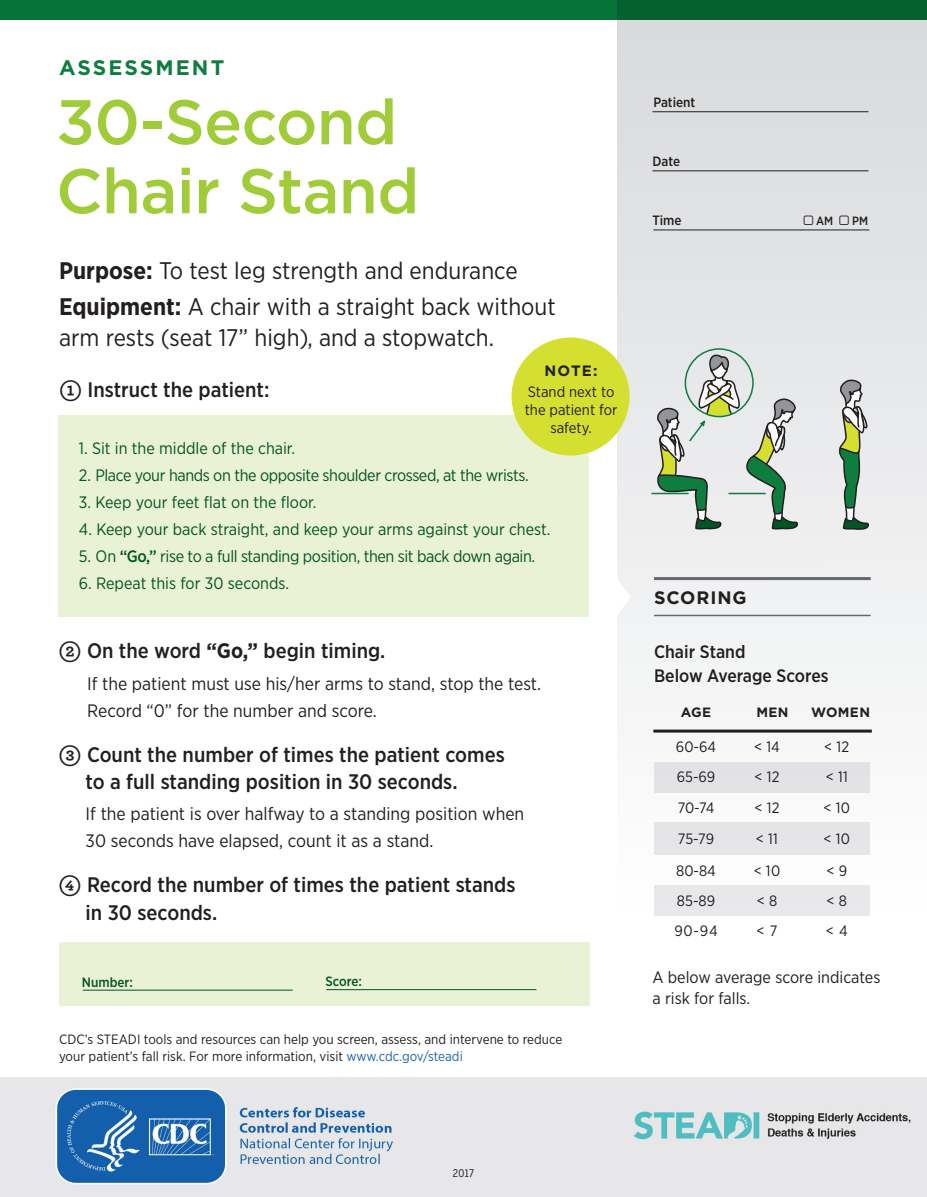
<style>
.page{position:relative;width:927px;height:1197px;background:#fff}
.page>*{position:absolute;margin:0;border:0;box-sizing:border-box;transform-origin:0 0}
.t1{font:500 63px/69px "Gotham";letter-spacing:-.01em;color:#a1cc3a}
.t2{font:24px/31.5px "Gotham Narrow";color:#231f20}
.t3{font:500 21px/27px "Gotham Narrow";color:#231f20}
.t4{font:700 21px "Gotham";letter-spacing:.1em;color:#0f7d3e}
.t5{font:18px/27px "Gotham Narrow";color:#231f20}
.t6{font:500 18px "Gotham Narrow";color:#231f20}
.t7{font:700 18px "Gotham";letter-spacing:.05em;color:#231f20}
.t8{font:16.5px "Gotham Narrow";color:#025525}
.t9{font:16.5px "Gotham Narrow";letter-spacing:-.025em;color:#025525}
.t10{font:16.5px/21px "Gotham Narrow";color:#231f20}
.t11{font:15px/21px "Gotham Narrow";color:#231f20;text-align:center}
.t12{font:13.5px/16.5px "Gotham Narrow";color:#231f20}
.t13{font:500 13.5px "Gotham Narrow";color:#231f20}
.t14{font:500 13.5px "Gotham Narrow";color:#025525}
.t15{font:700 13.5px "Gotham";letter-spacing:.025em;color:#231f20}
.t16{font:500 12px "Gotham Narrow";color:#231f20}
.t17{font:condensed 10.5px "Benton Sans";color:#221e1f}
.s1{font-weight:700}
.s2{font-family:"Archer";font-weight:700}
.s3{font-family:"Gotham";font-weight:700}
.s4{font-weight:500}
.s5{color:#2065a9}
</style>
<div class="page">
<div style="left:0;top:0;width:927px;height:19px;background:#057238"></div>
<div style="left:59px;top:942px;width:531px;height:64px;background:#e9f2d4"></div>
<div style="left:58px;top:416px;width:531px;height:201px;background:#e9f2d4"></div>
<hr style="left:83px;top:990px;width:210px;height:1px;background:#025525">
<hr style="left:326px;top:989px;width:210px;height:1px;background:#025525">
<svg style="left:617px;top:0;width:310px;height:1197px"></svg>
<hr style="left:652px;top:493px;width:36px;height:1px;background:#0f7d3e">
<svg style="left:837px;top:316px;width:34px;height:215px;background:#b9c5b7"></svg>
<div style="left:512px;top:338px;width:118px;height:118px;background:#d5df30;border-radius:50%"></div>
<hr style="left:652px;top:111px;width:216px;height:1px;background:#231f20">
<hr style="left:652px;top:170px;width:216px;height:1px;background:#231f20">
<hr style="left:653px;top:229px;width:216px;height:1px;background:#231f20">
<svg style="left:654px;top:349px;width:146px;height:184px;background:#c6d0c6"></svg>
<hr style="left:654px;top:577px;width:217px;height:3px;background:#66686e">
<hr style="left:654px;top:615px;width:217px;height:1px;background:#66686e">
<svg style="left:617px;top:571px;width:14px;height:53px"></svg>
<div style="left:655px;top:762px;width:215px;height:30px;background:#e9e9ec"></div>
<div style="left:655px;top:822px;width:215px;height:33px;background:#e9e9ec"></div>
<hr style="left:653px;top:730px;width:219px;height:3px;background:#231f20">
<div style="left:655px;top:885px;width:215px;height:31px;background:#e9e9ec"></div>
<img style="left:1px;top:1077px;width:926px;height:119px">
<svg style="left:804px;top:216px;width:9px;height:9px"></svg>
<svg style="left:840px;top:216px;width:9px;height:9px"></svg>
<h1 class="t4" style="left:59px;top:54px;width:167px">ASSESSMENT</h1>
<h1 class="t1" style="left:56px;top:87px;width:365px">30-Second<br>Chair Stand</h1>
<p class="t2" style="left:59px;top:254px;width:460px"><span class="s1">Purpose:</span> To test leg strength and endurance</p>
<p class="t2" style="left:59px;top:290px;width:498px"><span class="s1">Equipment:</span> A chair with a straight back without arm rests (seat 17” high), and a stopwatch.</p>
<h2 class="t3" style="left:59px;top:376px;width:212px"><span class="s2">1</span> Instruct the patient:</h2>
<p class="t11" style="left:528px;top:360px;width:88px"><span class="s3">NOTE:<br></span>Stand next to</p>
<p class="t11" style="left:525px;top:400px;width:94px;line-height:18px">the patient for safety.</p>
<p class="t8" style="left:79px;top:438px;width:218px">1. Sit in the middle of the chair.</p>
<p class="t9" style="left:79px;top:465px;width:451px">2. Place your hands on the opposite shoulder crossed, at the wrists.</p>
<p class="t8" style="left:79px;top:492px;width:239px">3. Keep your feet flat on the floor.</p>
<p class="t8" style="left:79px;top:519px;width:473px">4. Keep your back straight, and keep your arms against your chest.</p>
<p class="t9" style="left:79px;top:546px;width:458px">5. On <span class="s4">“Go,”</span> rise to a full standing position, then sit back down again.</p>
<p class="t8" style="left:79px;top:573px;width:212px">6. Repeat this for 30 seconds.</p>
<h2 class="t3" style="left:58px;top:637px;width:329px"><span class="s2">2</span> On the word <span class="s1">“Go,”</span> begin timing.</h2>
<p class="t5" style="left:87px;top:670px;width:456px">If the patient must use his/her arms to stand, stop the test.<br>Record “0” for the number and score.</p>
<h2 class="t3" style="left:86px;top:741px;width:421px;text-indent:-27px"><span class="s2">3</span> Count the number of times the patient comes to a full standing position in 30 seconds.</h2>
<p class="t5" style="left:86px;top:800px;width:440px">If the patient is over halfway to a standing position when<br>30 seconds have elapsed, count it as a stand.</p>
<h2 class="t3" style="left:86px;top:871px;width:431px;text-indent:-27px"><span class="s2">4</span> Record the number of times the patient stands in 30 seconds.</h2>
<p class="t14" style="left:82px;top:973px;width:53px">Number:</p>
<p class="t14" style="left:325px;top:973px;width:38px">Score:</p>
<p class="t12" style="left:59px;top:1031px;width:505px">CDC’s STEADI tools and resources can help you screen, assess, and intervene to reduce your patient’s fall risk. For more information, visit <span class="s5">www.cdc.gov/steadi</span></p>
<p class="t13" style="left:653px;top:94px;width:44px">Patient</p>
<p class="t13" style="left:652px;top:153px;width:29px">Date</p>
<p class="t13" style="left:652px;top:212px;width:30px">Time</p>
<p class="t16" style="left:816px;top:214px;width:19px">AM</p>
<p class="t16" style="left:852px;top:214px;width:18px">PM</p>
<p class="t7" style="left:654px;top:586px;width:94px">SCORING</p>
<p class="t6" style="left:654px;top:640px;width:93px">Chair Stand</p>
<p class="t6" style="left:654px;top:664px;width:176px">Below Average Scores</p>
<p class="t15" style="left:681px;top:703px;width:32px">AGE</p>
<p class="t15" style="left:756px;top:703px;width:34px">MEN</p>
<p class="t15" style="left:811px;top:703px;width:60px">WOMEN</p>
<p class="t11" style="left:676px;top:736px;width:42px">60-64</p>
<p class="t11" style="left:754px;top:736px;width:27px">&lt; 14</p>
<p class="t11" style="left:824px;top:736px;width:27px">&lt; 12</p>
<p class="t11" style="left:677px;top:766px;width:40px">65-69</p>
<p class="t11" style="left:755px;top:766px;width:27px">&lt; 12</p>
<p class="t11" style="left:826px;top:766px;width:24px">&lt; 11</p>
<p class="t11" style="left:678px;top:797px;width:38px">70-74</p>
<p class="t11" style="left:755px;top:797px;width:27px">&lt; 12</p>
<p class="t11" style="left:823px;top:797px;width:28px">&lt; 10</p>
<p class="t11" style="left:678px;top:828px;width:38px">75-79</p>
<p class="t11" style="left:756px;top:828px;width:24px">&lt; 11</p>
<p class="t11" style="left:823px;top:828px;width:28px">&lt; 10</p>
<p class="t11" style="left:676px;top:860px;width:41px">80-84</p>
<p class="t11" style="left:754px;top:860px;width:28px">&lt; 10</p>
<p class="t11" style="left:826px;top:860px;width:22px">&lt; 9</p>
<p class="t11" style="left:677px;top:890px;width:40px">85-89</p>
<p class="t11" style="left:757px;top:890px;width:22px">&lt; 8</p>
<p class="t11" style="left:827px;top:890px;width:22px">&lt; 8</p>
<p class="t11" style="left:674px;top:920px;width:45px">90-94</p>
<p class="t11" style="left:756px;top:920px;width:23px">&lt; 7</p>
<p class="t11" style="left:826px;top:920px;width:24px">&lt; 4</p>
<p class="t10" style="left:652px;top:966px;width:229px">A below average score indicates a risk for falls.</p>
<p class="t17" style="left:453px;top:1167px;width:23px">2017</p>
</div>
